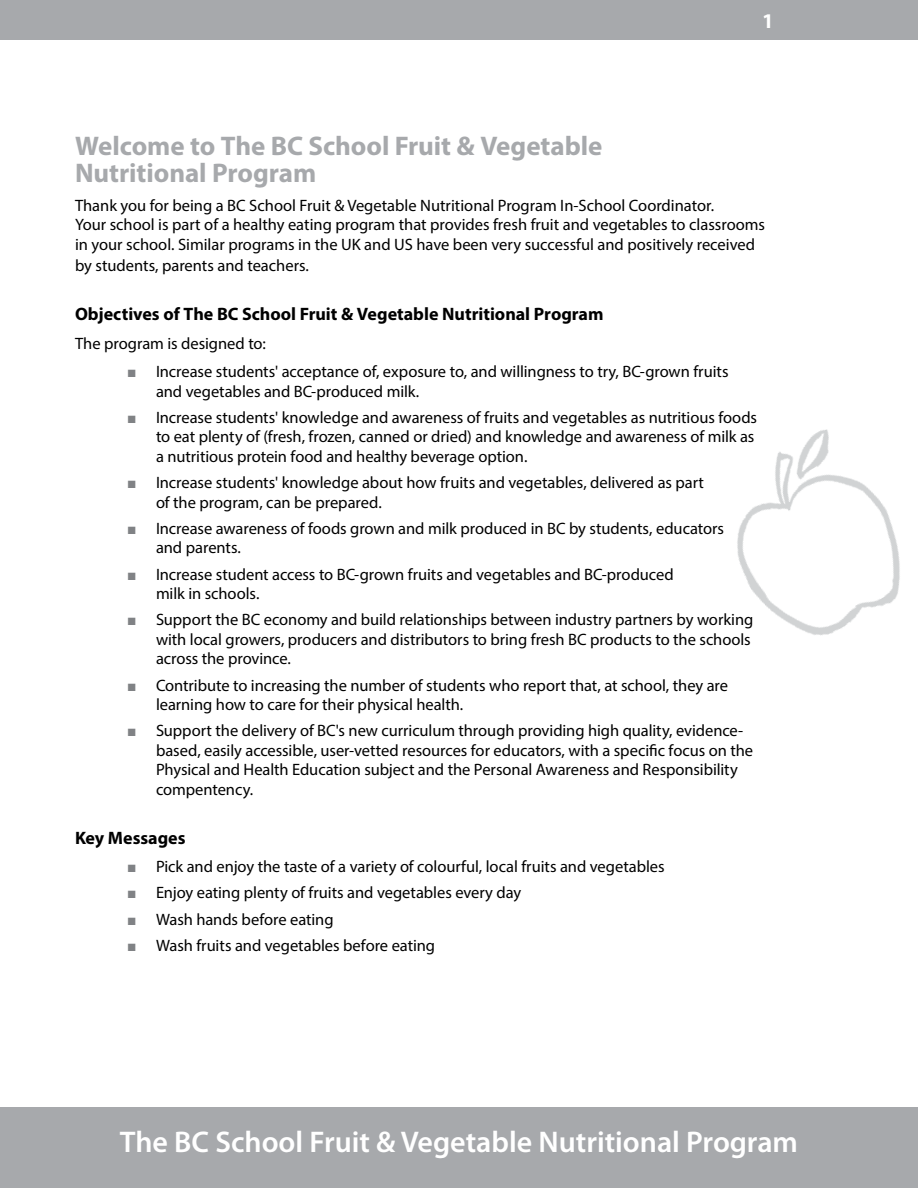
<style>
.page{position:relative;width:918px;height:1188px;background:#fff}
.page>*{position:absolute;margin:0;border:0;box-sizing:border-box;transform-origin:0 0}
.t1{font:600 30px "Myriad Pro";color:#fff}
.t2{font:700 27px/27px "Myriad Pro";letter-spacing:-.005em;color:#a7a9ac}
.t3{font:700 21px "Myriad Pro";color:#fff}
.t4{font:700 18px "Myriad Pro";color:#000}
.t5{font:16.5px/19.5px "Myriad Pro";color:#000}
.s1{color:#808285}
</style>
<div class="page">
<div style="left:0;top:1107px;width:918px;height:81px;background:#a7a9ac"></div>
<div style="left:0;top:0;width:918px;height:40px;background:#a7a9ac"></div>
<img style="left:737px;top:429px;width:163px;height:207px">
<p class="t3" style="left:762px;top:7px;width:13px">1</p>
<h2 class="t2" style="left:75px;top:132px;width:529px">Welcome to The BC School Fruit &amp; Vegetable<br>Nutritional Program</h2>
<p class="t5" style="left:75px;top:195px;width:692px">Thank you for being a BC School Fruit &amp; Vegetable Nutritional Program In-School Coordinator.<br>Your school is part of a healthy eating program that provides fresh fruit and vegetables to classrooms in your school. Similar programs in the UK and US have been very successful and positively received</p>
<p class="t5" style="left:75px;top:256px;width:235px">by students, parents and teachers.</p>
<p class="t4" style="left:75px;top:302px;width:530px">Objectives of The BC School Fruit &amp; Vegetable Nutritional Program</p>
<p class="t5" style="left:75px;top:333px;width:192px">The program is designed to:</p>
<p class="t5" style="left:156px;top:362px;width:574px;text-indent:-28px"><span class="s1">■</span> Increase students' acceptance of, exposure to, and willingness to try, BC-grown fruits and vegetables and BC-produced milk.</p>
<p class="t5" style="left:156px;top:407px;width:603px;text-indent:-28px"><span class="s1">■</span> Increase students' knowledge and awareness of fruits and vegetables as nutritious foods to eat plenty of (fresh, frozen, canned or dried) and knowledge and awareness of milk as a nutritious protein food and healthy beverage option.</p>
<p class="t5" style="left:156px;top:473px;width:550px;text-indent:-28px"><span class="s1">■</span> Increase students' knowledge about how fruits and vegetables, delivered as part of the program, can be prepared.</p>
<p class="t5" style="left:156px;top:518px;width:570px;text-indent:-28px"><span class="s1">■</span> Increase awareness of foods grown and milk produced in BC by students, educators and parents.</p>
<p class="t5" style="left:156px;top:564px;width:519px;text-indent:-28px"><span class="s1">■</span> Increase student access to BC-grown fruits and vegetables and BC-produced milk in schools.</p>
<p class="t5" style="left:156px;top:610px;width:599px;text-indent:-28px"><span class="s1">■</span> Support the BC economy and build relationships between industry partners by working with local growers, producers and distributors to bring fresh BC products to the schools across the province.</p>
<p class="t5" style="left:156px;top:675px;width:574px;text-indent:-28px"><span class="s1">■</span> Contribute to increasing the number of students who report that, at school, they are learning how to care for their physical health.</p>
<p class="t5" style="left:156px;top:721px;width:599px;text-indent:-28px"><span class="s1">■</span> Support the delivery of BC's new curriculum through providing high quality, evidence&shy;based, easily accessible, user-vetted resources for educators, with a specific focus on the Physical and Health Education subject and the Personal Awareness and Responsibility compentency.</p>
<p class="t4" style="left:75px;top:826px;width:112px">Key Messages</p>
<p class="t5" style="left:128px;top:857px;width:538px"><span class="s1">■</span> Pick and enjoy the taste of a variety of colourful, local fruits and vegetables</p>
<p class="t5" style="left:128px;top:883px;width:395px"><span class="s1">■</span> Enjoy eating plenty of fruits and vegetables every day</p>
<p class="t5" style="left:128px;top:909px;width:207px"><span class="s1">■</span> Wash hands before eating</p>
<p class="t5" style="left:128px;top:935px;width:309px"><span class="s1">■</span> Wash fruits and vegetables before eating</p>
<h1 class="t1" style="left:120px;top:1123px;width:680px">The BC School Fruit &amp; Vegetable Nutritional Program</h1>
</div>
